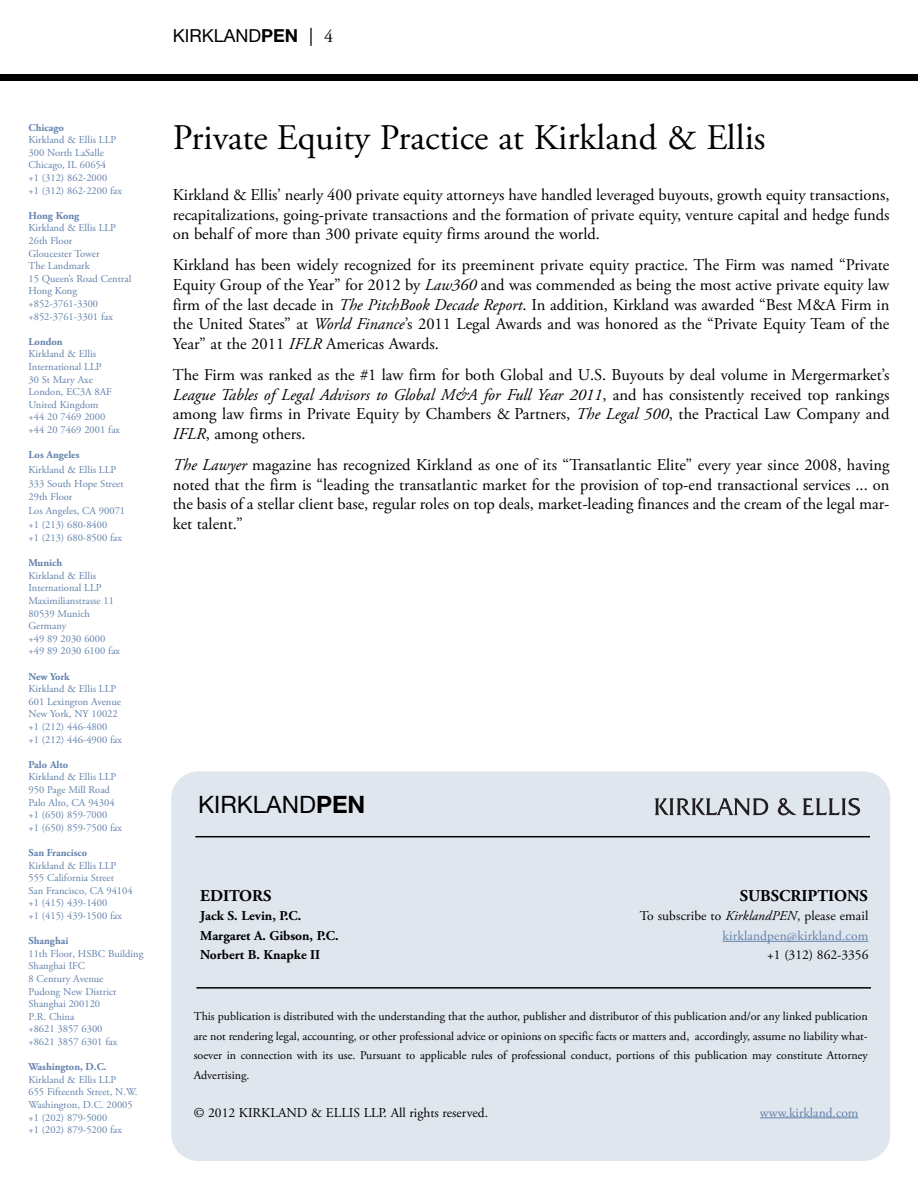
<style>
.page{position:relative;width:918px;height:1188px;background:#fff}
.page>*{position:absolute;margin:0;border:0;box-sizing:border-box;transform-origin:0 0}
.t1{font:36px "Adobe Garamond Pro";color:#000}
.t2{font:24px "Helvetica Neue LT Std";color:#000}
.t3{font:18px "Helvetica Neue LT Std";color:#000}
.t4{font:16.5px/19.8px "Adobe Garamond Pro";color:#000;text-align:justify}
.t5{font:700 16.5px "Adobe Garamond Pro";color:#000}
.t6{font:13.5px/19.5px "Adobe Garamond Pro";letter-spacing:.005em;color:#000;text-align:right}
.t7{font:700 13.5px/19.5px "Adobe Garamond Pro";color:#000}
.t8{font:13.5px "Adobe Garamond Pro";color:#6281aa}
.t9{font:12px/19.5px "Adobe Garamond Pro";color:#000;text-align:justify}
.t10{font:10.5px/12.6px "Adobe Garamond Pro";color:#6281aa}
.t11{font:700 10.5px "Adobe Garamond Pro";color:#6281aa}
.s1{font-weight:700}
.s2{font-family:"Adobe Garamond Pro"}
.s3{font-style:italic}
.s4{color:#6281aa}
</style>
<div class="page">
<div style="left:0;top:75px;width:918px;height:6px;background:#000"></div>
<div style="left:171px;top:771px;width:719px;height:390px;background:#e0e6ee;border-radius:27px"></div>
<hr style="left:760px;top:1118px;width:99px;height:1px;background:#6281aa">
<hr style="left:723px;top:941px;width:145px;height:1px;background:#6281aa">
<hr style="left:195px;top:836px;width:675px;height:1px;background:#000">
<hr style="left:196px;top:987px;width:675px;height:2px;background:#000">
<svg style="left:655px;top:798px;width:205px;height:18px"></svg>
<p class="t3" style="left:173px;top:29px;width:162px">KIRKLAND<span class="s1">PEN</span> | <span class="s2">4</span></p>
<p class="t11" style="left:28px;top:123px;width:37px">Chicago</p>
<p class="t10" style="left:28px;top:134px;width:95px">Kirkland &amp; Ellis LLP<br>300 North LaSalle<br>Chicago, IL 60654<br>+1 (312) 862-2000<br>+1 (312) 862-2200 fax</p>
<p class="t11" style="left:29px;top:211px;width:52px">Hong Kong</p>
<p class="t10" style="left:29px;top:223px;width:104px">Kirkland &amp; Ellis LLP<br>26th Floor<br>Gloucester Tower<br>The Landmark<br>15 Queen’s Road Central<br>Hong Kong +852-3761-3300 +852-3761-3301 fax</p>
<p class="t11" style="left:29px;top:337px;width:36px">London</p>
<p class="t10" style="left:29px;top:349px;width:93px">Kirkland &amp; Ellis<br>International LLP<br>30 St Mary Axe<br>London, EC3A 8AF<br>United Kingdom<br>+44 20 7469 2000 +44 20 7469 2001 fax</p>
<p class="t11" style="left:29px;top:451px;width:52px">Los Angeles</p>
<p class="t10" style="left:29px;top:464px;width:97px;line-height:14px">Kirkland &amp; Ellis LLP<br>333 South Hope Street</p>
<p class="t10" style="left:29px;top:490px;width:98px;line-height:14.4px">29th Floor<br>Los Angeles, CA 90071 +1 (213) 680-8400</p>
<p class="t10" style="left:29px;top:532px;width:95px">+1 (213) 680-8500 fax</p>
<p class="t11" style="left:29px;top:559px;width:35px">Munich</p>
<p class="t10" style="left:29px;top:570px;width:93px">Kirkland &amp; Ellis<br>International LLP<br>Maximilianstrasse 11<br>80539 Munich<br>Germany<br>+49 89 2030 6000 +49 89 2030 6100 fax</p>
<p class="t11" style="left:29px;top:672px;width:43px">New York</p>
<p class="t10" style="left:29px;top:684px;width:95px">Kirkland &amp; Ellis LLP<br>601 Lexington Avenue<br>New York, NY 10022 +1 (212) 446-4800<br>+1 (212) 446-4900 fax</p>
<p class="t11" style="left:29px;top:760px;width:41px">Palo Alto</p>
<p class="t10" style="left:28px;top:772px;width:95px">Kirkland &amp; Ellis LLP<br>950 Page Mill Road<br>Palo Alto, CA 94304 +1 (650) 859-7000<br>+1 (650) 859-7500 fax</p>
<p class="t11" style="left:28px;top:849px;width:60px">San Francisco</p>
<p class="t10" style="left:28px;top:860px;width:106px">Kirkland &amp; Ellis LLP<br>555 California Street<br>San Francisco, CA 94104 +1 (415) 439-1400<br>+1 (415) 439-1500 fax</p>
<p class="t11" style="left:28px;top:937px;width:41px">Shanghai</p>
<p class="t10" style="left:28px;top:948px;width:116px">11th Floor, HSBC Building<br>Shanghai IFC<br>8 Century Avenue<br>Pudong New District<br>Shanghai 200120<br>P.R. China<br>+8621 3857 6300<br>+8621 3857 6301 fax</p>
<p class="t11" style="left:28px;top:1063px;width:80px">Washington, D.C.</p>
<p class="t10" style="left:28px;top:1074px;width:111px">Kirkland &amp; Ellis LLP<br>655 Fifteenth Street, N.W.<br>Washington, D.C. 20005 +1 (202) 879-5000<br>+1 (202) 879-5200 fax</p>
<h1 class="t1" style="left:173px;top:123px;width:594px">Private Equity Practice at Kirkland &amp; Ellis</h1>
<p class="t4" style="left:173px;top:186px;width:718px">Kirkland &amp; Ellis’ nearly 400 private equity attorneys have handled leveraged buyouts, growth equity transactions, recapitalizations, going-private transactions and the formation of private equity, venture capital and hedge funds on behalf of more than 300 private equity firms around the world.</p>
<p class="t4" style="left:173px;top:256px;width:718px">Kirkland has been widely recognized for its preeminent private equity practice. The Firm was named “Private Equity Group of the Year” for 2012 by <span class="s3">Law360</span> and was commended as being the most active private equity law firm of the last decade in <span class="s3">The PitchBook Decade Report</span>. In addition, Kirkland was awarded “Best M&amp;A Firm in the United States” at <span class="s3">World Finance</span>’s 2011 Legal Awards and was honored as the “Private Equity Team of the Year” at the 2011 <span class="s3">IFLR</span> Americas Awards.</p>
<p class="t4" style="left:173px;top:366px;width:718px">The Firm was ranked as the #1 law firm for both Global and U.S. Buyouts by deal volume in Mergermarket’s <span class="s3">League Tables of Legal Advisors to Global M&amp;A for Full Year 2011</span>, and has consistently received top rankings among law firms in Private Equity by Chambers &amp; Partners, <span class="s3">The Legal 500</span>, the Practical Law Company and <span class="s3">IFLR</span>, among others.</p>
<p class="t4" style="left:173px;top:456px;width:718px"><span class="s3">The Lawyer</span> magazine has recognized Kirkland as one of its “Transatlantic Elite” every year since 2008, having noted that the firm is “leading the transatlantic market for the provision of top-end transactional services ... on the basis of a stellar client base, regular roles on top deals, market-leading finances and the cream of the legal mar&shy;ket talent.”</p>
<h2 class="t2" style="left:198px;top:796px;width:169px">KIRKLAND<span class="s1">PEN</span></h2>
<p class="t5" style="left:200px;top:889px;width:73px">EDITORS</p>
<p class="t7" style="left:200px;top:907px;width:140px">Jack S. Levin, P.C.<br>Margaret A. Gibson, P.C.<br>Norbert B. Knapke II</p>
<p class="t5" style="left:740px;top:889px;width:130px">SUBSCRIPTIONS</p>
<p class="t6" style="left:640px;top:908px;width:230px">To subscribe to <span class="s3">KirklandPEN</span>, please email <span class="s4">kirklandpen@kirkland.com</span></p>
<p class="t6" style="left:767px;top:947px;width:103px">+1 (312) 862-3356</p>
<p class="t9" style="left:194px;top:1008px;width:675px">This publication is distributed with the understanding that the author, publisher and distributor of this publication and/or any linked publication are not rendering legal, accounting, or other professional advice or opinions on specific facts or matters and, accordingly, assume no liability what&shy;soever in connection with its use. Pursuant to applicable rules of professional conduct, portions of this publication may constitute Attorney Advertising.</p>
<p class="t6" style="left:194px;top:1104px;width:296px">© 2012 KIRKLAND &amp; ELLIS LLP. All rights reserved.</p>
<p class="t8" style="left:760px;top:1107px;width:100px">www.kirkland.com</p>
</div>
